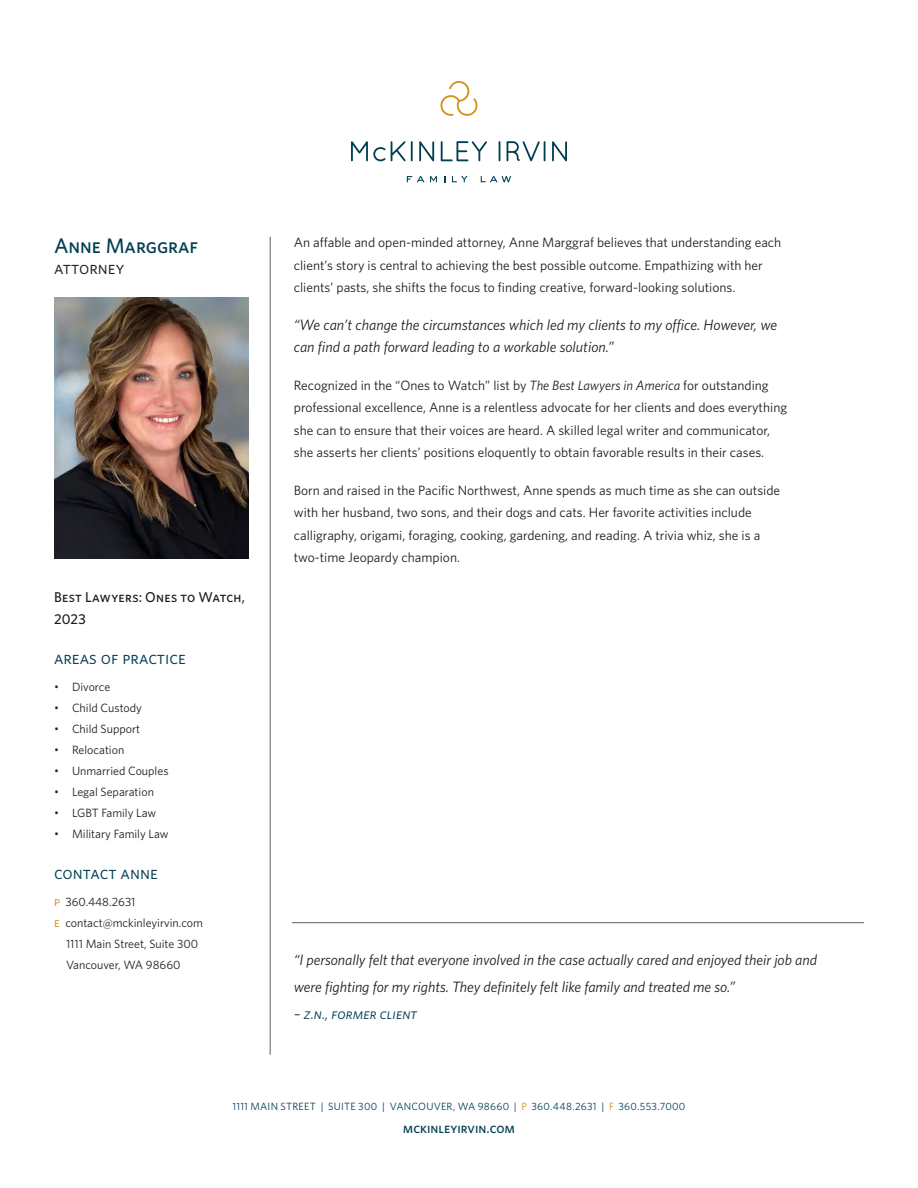
<style>
.page{position:relative;width:918px;height:1188px;background:#fff}
.page>*{position:absolute;margin:0;border:0;box-sizing:border-box;transform-origin:0 0}
.t1{font:500 21px "Whitney";color:#003e52}
.t2{font:18px "Whitney";color:#003e52}
.t3{font:18px "Whitney";color:#201c1d}
.t4{font:italic 15px/22.5px "Whitney";letter-spacing:-.005em;color:#201c1d}
.t5{font:italic 15px "Whitney";letter-spacing:-.005em;color:#003e52}
.t6{font:500 14.25px/21.6px "Whitney";letter-spacing:.02em;color:#201c1d}
.t7{font:500 14.25px "Whitney";color:#003e52}
.t8{font:13.5px/22.5px "Whitney";color:#201c1d}
.t9{font:12px "Whitney";color:#201c1d}
.t10{font:10.5px "Whitney";letter-spacing:.025em;color:#003e52}
.s1{font-weight:300;color:#231f20}
.s2{font-size:13.5px;color:#d09114}
.s3{font-style:italic}
.s4{color:#d09114}
</style>
<div class="page">
<svg style="left:351px;top:141px;width:55px;height:20px"></svg>
<hr style="left:411px;top:141px;width:2px;height:20px;background:#003e52">
<svg style="left:419px;top:141px;width:15px;height:20px"></svg>
<svg style="left:441px;top:141px;width:46px;height:20px"></svg>
<svg style="left:499px;top:141px;width:1px;height:20px"></svg>
<svg style="left:507px;top:141px;width:33px;height:20px"></svg>
<hr style="left:544px;top:141px;width:2px;height:20px;background:#003e52">
<svg style="left:552px;top:141px;width:15px;height:20px"></svg>
<svg style="left:407px;top:176px;width:30px;height:6px"></svg>
<svg style="left:452px;top:176px;width:16px;height:6px"></svg>
<svg style="left:481px;top:176px;width:30px;height:6px"></svg>
<svg style="left:440px;top:81px;width:38px;height:35px"></svg>
<img style="left:54px;top:298px;width:194px;height:261px">
<hr style="left:270px;top:237px;width:1px;height:818px;background:#635c5d">
<hr style="left:292px;top:922px;width:572px;height:1px;background:#635c5d">
<p class="t1" style="left:54px;top:232px;width:146px">Anne Marggraf</p>
<p class="t3" style="left:54px;top:256px;width:72px">attorney</p>
<p class="t6" style="left:54px;top:586px;width:193px">Best Lawyers: Ones to Watch,<br>2023</p>
<p class="t2" style="left:54px;top:646px;width:133px">areas of practice</p>
<p class="t9" style="left:54px;top:679px;width:58px"><span class="s1">•</span> Divorce</p>
<p class="t9" style="left:54px;top:700px;width:90px"><span class="s1">•</span> Child Custody</p>
<p class="t9" style="left:54px;top:721px;width:88px"><span class="s1">•</span> Child Support</p>
<p class="t9" style="left:54px;top:742px;width:72px"><span class="s1">•</span> Relocation</p>
<p class="t9" style="left:54px;top:763px;width:116px"><span class="s1">•</span> Unmarried Couples</p>
<p class="t9" style="left:54px;top:784px;width:101px"><span class="s1">•</span> Legal Separation</p>
<p class="t9" style="left:54px;top:805px;width:104px"><span class="s1">•</span> LGBT Family Law</p>
<p class="t9" style="left:54px;top:826px;width:116px"><span class="s1">•</span> Military Family Law</p>
<p class="t2" style="left:54px;top:861px;width:105px">contact anne</p>
<p class="t9" style="left:54px;top:894px;width:83px"><span class="s2">p</span> 360.448.2631</p>
<p class="t9" style="left:54px;top:915px;width:150px"><span class="s2">e</span> contact@mckinleyirvin.com</p>
<p class="t9" style="left:66px;top:936px;width:134px">1111 Main Street, Suite 300</p>
<p class="t9" style="left:66px;top:957px;width:116px">Vancouver, WA 98660</p>
<p class="t8" style="left:294px;top:231px;width:489px">An affable and open-minded attorney, Anne Marggraf believes that understanding each client’s story is central to achieving the best possible outcome. Empathizing with her clients’ pasts, she shifts the focus to finding creative, forward-looking solutions.</p>
<p class="t4" style="left:294px;top:313px;width:485px">“We can’t change the circumstances which led my clients to my office. However, we can find a path forward leading to a workable solution.”</p>
<p class="t8" style="left:294px;top:374px;width:495px">Recognized in the “Ones to Watch” list by <span class="s3">The Best Lawyers in America</span> for outstanding professional excellence, Anne is a relentless advocate for her clients and does everything she can to ensure that their voices are heard. A skilled legal writer and communicator, she asserts her clients’ positions eloquently to obtain favorable results in their cases.</p>
<p class="t8" style="left:294px;top:479px;width:488px">Born and raised in the Pacific Northwest, Anne spends as much time as she can outside with her husband, two sons, and their dogs and cats. Her favorite activities include calligraphy, origami, foraging, cooking, gardening, and reading. A trivia whiz, she is a two-time Jeopardy champion.</p>
<p class="t4" style="left:294px;top:946px;width:525px;line-height:27px">“I personally felt that everyone involved in the case actually cared and enjoyed their job and were fighting for my rights. They definitely felt like family and treated me so.”</p>
<p class="t5" style="left:294px;top:1003px;width:125px">– z.n., former client</p>
<p class="t10" style="left:233px;top:1100px;width:454px">1111 MAIN STREET | SUITE 300 | VANCOUVER, WA 98660 | <span class="s4">P</span> 360.448.2631 | <span class="s4">F</span> 360.553.7000</p>
<p class="t7" style="left:403px;top:1118px;width:114px">mckinleyirvin.com</p>
</div>
